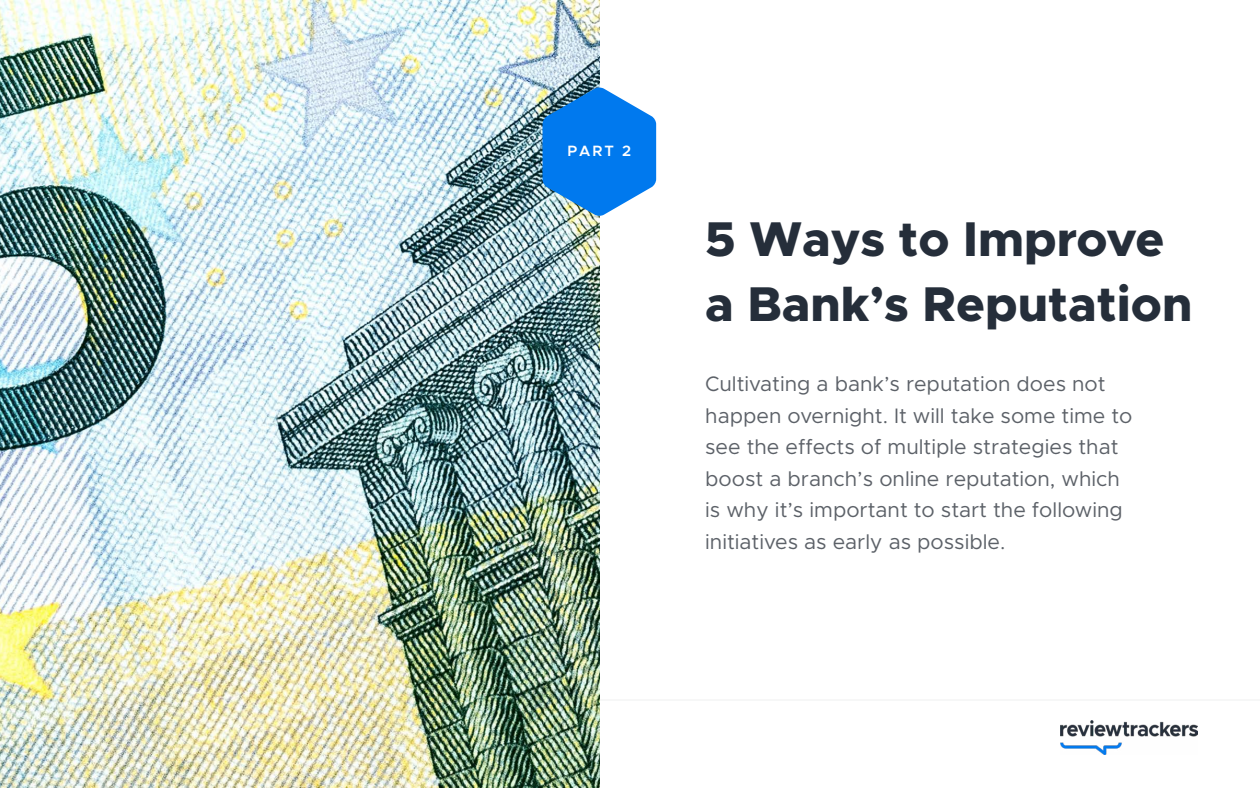
<style>
.page{position:relative;width:1260px;height:788px;background:#fff}
.page>*{position:absolute;margin:0;border:0;box-sizing:border-box;transform-origin:0 0}
.t1{font:800 49px/64.8px "Metropolis";color:#252e3a}
.t2{font:21px/31.5px "Metropolis";color:#5c6168}
.t3{font:600 14.96px "Metropolis";color:#fff}
</style>
<div class="page">
<img style="left:1060px;top:720px;width:137px;height:34px">
<hr style="left:0;top:699px;width:1260px;height:1px;background:#eff0f0">
<img style="left:0;top:0;width:599px;height:787px">
<svg style="left:542px;top:87px;width:114px;height:129px;background:#2f8de5"></svg>
<p class="t3" style="left:567px;top:141px;width:65px">PART 2</p>
<h1 class="t1" style="left:705px;top:207px;width:489px">5 Ways to Improve a Bank’s Reputation</h1>
<p class="t2" style="left:705px;top:368px;width:429px">Cultivating a bank’s reputation does not happen overnight. It will take some time to see the effects of multiple strategies that boost a branch’s online reputation, which is why it’s important to start the following initiatives as early as possible.</p>
</div>
